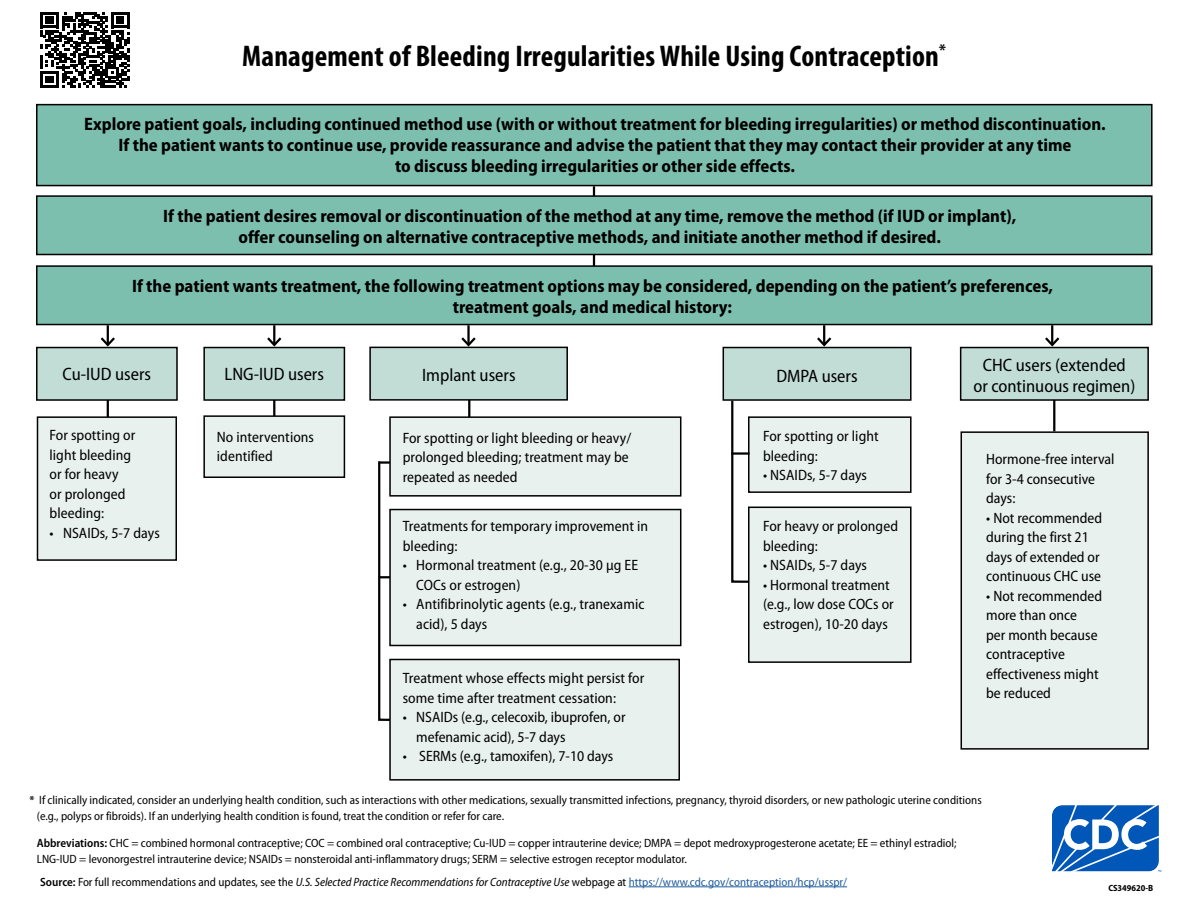
<style>
.page{position:relative;width:1188px;height:918px;background:#fff}
.page>*{position:absolute;margin:0;border:0;box-sizing:border-box;transform-origin:0 0}
.t1{font:700 condensed 30px "Myriad Pro";letter-spacing:.005em;color:#000}
.t2{font:700 semi-condensed 18px/21px "Myriad Pro";color:#000;text-align:center}
.t3{font:semi-condensed 18px/21px "Myriad Pro";color:#000;text-align:center}
.t4{font:semi-condensed 15px/19.5px "Myriad Pro";letter-spacing:.005em;color:#000}
.t5{font:semi-condensed 12px/15.8px "Myriad Pro";color:#000}
.t6{font:italic semi-condensed 12px "Myriad Pro";color:#000}
.t7{font:700 semi-condensed 9px "Myriad Pro";color:#000}
.s1{font-weight:600}
.s2{font-weight:600;font-style:normal}
.s3{font-style:normal}
.s4{font-style:normal;color:#215e9e}
</style>
<div class="page">
<hr style="left:593px;top:186px;width:2px;height:88px;background:#000">
<hr style="left:273px;top:391px;width:2px;height:27px;background:#000">
<hr style="left:107px;top:394px;width:2px;height:27px;background:#000">
<hr style="left:1053px;top:391px;width:2px;height:40px;background:#000">
<svg style="left:378px;top:461px;width:21px;height:260px"></svg>
<hr style="left:468px;top:391px;width:2px;height:27px;background:#000">
<div style="left:961px;top:432px;width:187px;height:317px;background:#e8f1ee"></div>
<div style="left:961px;top:431px;width:188px;height:319px;border:2px solid #000"></div>
<div style="left:37px;top:266px;width:1115px;height:59px;background:#7cbfae"></div>
<div style="left:36px;top:265px;width:1117px;height:60px;border:2px solid #000"></div>
<div style="left:37px;top:105px;width:1115px;height:81px;background:#7cbfae"></div>
<div style="left:37px;top:196px;width:1115px;height:59px;background:#7cbfae"></div>
<div style="left:36px;top:195px;width:1117px;height:60px;border:2px solid #000"></div>
<svg style="left:1052px;top:805px;width:109px;height:67px"></svg>
<svg style="left:731px;top:401px;width:21px;height:182px"></svg>
<hr style="left:107px;top:325px;width:2px;height:20px;background:#000">
<svg style="left:98px;top:335px;width:19px;height:12px"></svg>
<div style="left:37px;top:348px;width:140px;height:52px;background:#c1ddd5"></div>
<div style="left:36px;top:347px;width:142px;height:54px;border:2px solid #000"></div>
<div style="left:204px;top:348px;width:140px;height:52px;background:#c1ddd5"></div>
<div style="left:203px;top:347px;width:142px;height:54px;border:2px solid #000"></div>
<div style="left:723px;top:348px;width:188px;height:52px;background:#c1ddd5"></div>
<div style="left:723px;top:347px;width:189px;height:54px;border:2px solid #000"></div>
<div style="left:961px;top:348px;width:187px;height:52px;background:#c1ddd5"></div>
<div style="left:960px;top:347px;width:189px;height:54px;border:2px solid #000"></div>
<div style="left:38px;top:417px;width:138px;height:143px;background:#e8f1ee"></div>
<div style="left:37px;top:416px;width:140px;height:145px;border:2px solid #000"></div>
<div style="left:749px;top:417px;width:162px;height:75px;background:#e8f1ee"></div>
<div style="left:748px;top:416px;width:164px;height:77px;border:2px solid #000"></div>
<div style="left:749px;top:507px;width:162px;height:155px;background:#e8f1ee"></div>
<div style="left:748px;top:507px;width:164px;height:156px;border:2px solid #000"></div>
<hr style="left:273px;top:325px;width:2px;height:20px;background:#000">
<svg style="left:265px;top:335px;width:19px;height:13px"></svg>
<div style="left:204px;top:416px;width:140px;height:61px;background:#e8f1ee"></div>
<div style="left:203px;top:415px;width:142px;height:63px;border:2px solid #000"></div>
<hr style="left:467px;top:325px;width:3px;height:20px;background:#000">
<svg style="left:459px;top:335px;width:19px;height:12px"></svg>
<div style="left:370px;top:347px;width:197px;height:53px;background:#c1ddd5"></div>
<div style="left:369px;top:347px;width:199px;height:54px;border:2px solid #000"></div>
<div style="left:390px;top:417px;width:291px;height:79px;background:#e8f1ee"></div>
<div style="left:389px;top:416px;width:292px;height:81px;border:2px solid #000"></div>
<div style="left:390px;top:510px;width:291px;height:135px;background:#e8f1ee"></div>
<div style="left:389px;top:509px;width:292px;height:137px;border:2px solid #000"></div>
<div style="left:390px;top:659px;width:289px;height:121px;background:#e8f1ee"></div>
<div style="left:389px;top:659px;width:291px;height:122px;border:2px solid #000"></div>
<hr style="left:823px;top:325px;width:2px;height:20px;background:#000">
<svg style="left:815px;top:335px;width:19px;height:13px"></svg>
<hr style="left:1051px;top:325px;width:2px;height:20px;background:#000">
<svg style="left:1043px;top:335px;width:19px;height:13px"></svg>
<hr style="left:731px;top:452px;width:19px;height:3px;background:#000">
<div style="left:36px;top:104px;width:1117px;height:82px;border:2px solid #000"></div>
<hr style="left:629px;top:887px;width:218px;height:1px;background:#215e9e">
<svg style="left:40px;top:12px;width:90px;height:75px"></svg>
<h1 class="t1" style="left:242px;top:39px;width:705px">Management of Bleeding Irregularities While Using Contraception<sup>*</sup></h1>
<p class="t2" style="left:84px;top:114px;width:1023px">Explore patient goals, including continued method use (with or without treatment for bleeding irregularities) or method discontinuation.<br>If the patient wants to continue use, provide reassurance and advise the patient that they may contact their provider at any time<br>to discuss bleeding irregularities or other side effects.</p>
<p class="t2" style="left:163px;top:205px;width:855px">If the patient desires removal or discontinuation of the method at any time, remove the method (if IUD or implant), offer counseling on alternative contraceptive methods, and initiate another method if desired.</p>
<p class="t2" style="left:132px;top:275px;width:922px">If the patient wants treatment, the following treatment options may be considered, depending on the patient’s preferences, treatment goals, and medical history:</p>
<h2 class="t3" style="left:63px;top:364px;width:90px">Cu-IUD users</h2>
<p class="t4" style="left:50px;top:426px;width:87px">For spotting or light bleeding or for heavy<br>or prolonged bleeding:</p>
<p class="t4" style="left:50px;top:523px;width:112px">• NSAIDs, 5-7 days</p>
<h2 class="t3" style="left:225px;top:364px;width:101px">LNG-IUD users</h2>
<p class="t4" style="left:217px;top:427px;width:99px">No interventions identified</p>
<h2 class="t3" style="left:422px;top:364px;width:95px">Implant users</h2>
<p class="t4" style="left:403px;top:428px;width:230px">For spotting or light bleeding or heavy/ prolonged bleeding; treatment may be repeated as needed</p>
<p class="t4" style="left:403px;top:517px;width:247px">Treatments for temporary improvement in bleeding:</p>
<p class="t4" style="left:416px;top:556px;width:223px;text-indent:-14px">• Hormonal treatment (e.g., 20-30 µg EE<br>COCs or estrogen)</p>
<p class="t4" style="left:416px;top:595px;width:230px;text-indent:-14px">• Antifibrinolytic agents (e.g., tranexamic acid), 5 days</p>
<p class="t4" style="left:403px;top:669px;width:243px">Treatment whose effects might persist for some time after treatment cessation:</p>
<p class="t4" style="left:416px;top:708px;width:211px;text-indent:-14px">• NSAIDs (e.g., celecoxib, ibuprofen, or mefenamic acid), 5-7 days</p>
<p class="t4" style="left:403px;top:747px;width:212px">• SERMs (e.g., tamoxifen), 7-10 days</p>
<h2 class="t3" style="left:776px;top:366px;width:83px">DMPA users</h2>
<p class="t4" style="left:763px;top:427px;width:117px">For spotting or light bleeding:</p>
<p class="t4" style="left:763px;top:466px;width:106px">• NSAIDs, 5-7 days</p>
<p class="t4" style="left:763px;top:517px;width:136px">For heavy or prolonged bleeding:</p>
<p class="t4" style="left:763px;top:556px;width:106px">• NSAIDs, 5-7 days</p>
<p class="t4" style="left:763px;top:575px;width:132px">• Hormonal treatment (e.g., low dose COCs or estrogen), 10-20 days</p>
<h2 class="t3" style="left:973px;top:355px;width:163px">CHC users (extended<br>or continuous regimen)</h2>
<p class="t4" style="left:986px;top:450px;width:130px">Hormone-free interval for 3-4 consecutive days:</p>
<p class="t4" style="left:986px;top:508px;width:117px">• Not recommended during the first 21 days of extended or continuous CHC use</p>
<p class="t4" style="left:986px;top:586px;width:117px">• Not recommended more than once<br>per month because contraceptive effectiveness might be reduced</p>
<p class="t5" style="left:37px;top:792px;width:946px;text-indent:-7px"><span class="s1">*</span> If clinically indicated, consider an underlying health condition, such as interactions with other medications, sexually transmitted infections, pregnancy, thyroid disorders, or new pathologic uterine conditions (e.g., polyps or fibroids). If an underlying health condition is found, treat the condition or refer for care.</p>
<h3 class="t5" style="left:37px;top:836px;width:921px"><span class="s1">Abbreviations:</span> CHC = combined hormonal contraceptive; COC = combined oral contraceptive; Cu-IUD = copper intrauterine device; DMPA = depot medroxyprogesterone acetate; EE = ethinyl estradiol;</h3>
<p class="t5" style="left:37px;top:851px;width:652px">LNG-IUD = levonorgestrel intrauterine device; NSAIDs = nonsteroidal anti-inflammatory drugs; SERM = selective estrogen receptor modulator.</p>
<h3 class="t6" style="left:40px;top:874px;width:808px"><span class="s2">Source:</span> <span class="s3">For full recommendations and updates, see the</span> U.S. Selected Practice Recommendations for Contraceptive Use <span class="s3">webpage at</span> <span class="s4">https://www.cdc.gov/contraception/hcp/usspr/</span></h3>
<p class="t7" style="left:1108px;top:883px;width:46px">CS349620-B</p>
</div>
